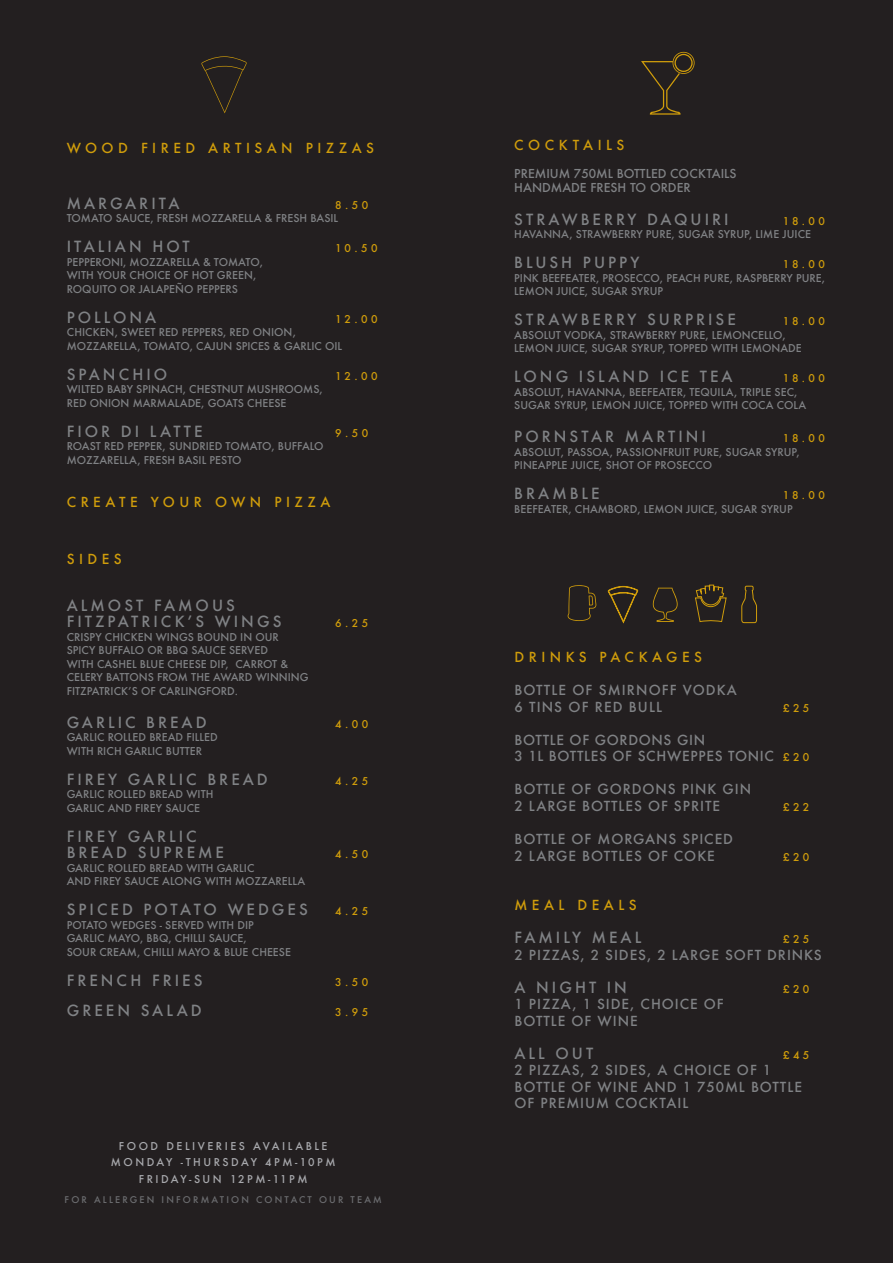
<style>
.page{position:relative;width:893px;height:1263px;background:#231f20}
.page>*{position:absolute;margin:0;border:0;box-sizing:border-box;transform-origin:0 0}
.t1{font:500 15px/16.5px "Futura";letter-spacing:.2em;color:#808285}
.t2{font:500 13.5px/16.5px "Futura";letter-spacing:.07em;color:#808285}
.t3{font:500 13.5px "Futura";letter-spacing:.33em;color:#d09d0b}
.t4{font:500 13.5px "Futura";letter-spacing:.05em;color:#808285}
.t5{font:500 12px "Futura";color:#808285}
.t6{font:500 10.5px/13.5px "Futura";color:#808285}
.t7{font:500 10.5px "Futura";letter-spacing:.33em;color:#d09d0b}
.t8{font:500 10.5px "Futura";letter-spacing:.24em;color:#a8a9ad}
.t9{font:500 9px "Futura";letter-spacing:.24em;color:#6c6d70}
.s1{font-size:10.5px;color:#d09d0b}
</style>
<div class="page">
<svg style="left:201px;top:56px;width:46px;height:57px"></svg>
<svg style="left:641px;top:52px;width:54px;height:63px"></svg>
<svg style="left:653px;top:588px;width:25px;height:34px"></svg>
<svg style="left:695px;top:584px;width:62px;height:39px"></svg>
<svg style="left:608px;top:586px;width:30px;height:37px"></svg>
<svg style="left:567px;top:585px;width:29px;height:36px"></svg>
<p class="t3" style="left:67px;top:139px;width:309px">WOOD FIRED ARTISAN PIZZAS</p>
<p class="t1" style="left:67px;top:195px;width:114px">MARGARITA</p>
<p class="t7" style="left:335px;top:197px;width:35px">8.50</p>
<p class="t6" style="left:67px;top:211px;width:273px">TOMATO SAUCE, FRESH MOZZARELLA &amp; FRESH BASIL</p>
<p class="t1" style="left:67px;top:238px;width:124px">ITALIAN HOT</p>
<p class="t7" style="left:335px;top:241px;width:44px">10.50</p>
<p class="t6" style="left:67px;top:255px;width:198px">PEPPERONI, MOZZARELLA &amp; TOMATO,<br>WITH YOUR CHOICE OF HOT GREEN,</p>
<p class="t6" style="left:67px;top:282px;width:173px">ROQUITO OR JALAPEÑO PEPPERS</p>
<p class="t1" style="left:67px;top:309px;width:91px">POLLONA</p>
<p class="t7" style="left:335px;top:311px;width:44px">12.00</p>
<p class="t6" style="left:67px;top:325px;width:231px">CHICKEN, SWEET RED PEPPERS, RED ONION,</p>
<p class="t6" style="left:67px;top:339px;width:277px">MOZZARELLA, TOMATO, CAJUN SPICES &amp; GARLIC OIL</p>
<p class="t1" style="left:67px;top:366px;width:102px">SPANCHIO</p>
<p class="t7" style="left:335px;top:368px;width:44px">12.00</p>
<p class="t6" style="left:67px;top:382px;width:257px">WILTED BABY SPINACH, CHESTNUT MUSHROOMS,</p>
<p class="t6" style="left:67px;top:396px;width:221px">RED ONION MARMALADE, GOATS CHEESE</p>
<p class="t1" style="left:67px;top:423px;width:137px">FIOR DI LATTE</p>
<p class="t7" style="left:335px;top:425px;width:35px">9.50</p>
<p class="t6" style="left:67px;top:439px;width:258px">ROAST RED PEPPER, SUNDRIED TOMATO, BUFFALO<br>MOZZARELLA, FRESH BASIL PESTO</p>
<p class="t3" style="left:67px;top:493px;width:265px">CREATE YOUR OWN PIZZA</p>
<p class="t3" style="left:67px;top:550px;width:56px">SIDES</p>
<p class="t1" style="left:67px;top:597px;width:216px">ALMOST FAMOUS<br>FITZPATRICK’S WINGS</p>
<p class="t7" style="left:335px;top:616px;width:35px">6.25</p>
<p class="t6" style="left:67px;top:630px;width:214px">CRISPY CHICKEN WINGS BOUND IN OUR</p>
<p class="t6" style="left:67px;top:643px;width:203px">SPICY BUFFALO OR BBQ SAUCE SERVED</p>
<p class="t6" style="left:67px;top:657px;width:223px">WITH CASHEL BLUE CHEESE DIP, CARROT &amp;</p>
<p class="t6" style="left:67px;top:670px;width:243px">CELERY BATTONS FROM THE AWARD WINNING<br>FITZPATRICK’S OF CARLINGFORD.</p>
<p class="t1" style="left:67px;top:714px;width:141px">GARLIC BREAD</p>
<p class="t7" style="left:335px;top:716px;width:35px">4.00</p>
<p class="t6" style="left:67px;top:730px;width:152px">GARLIC ROLLED BREAD FILLED</p>
<p class="t6" style="left:67px;top:744px;width:137px">WITH RICH GARLIC BUTTER</p>
<p class="t1" style="left:67px;top:771px;width:203px">FIREY GARLIC BREAD</p>
<p class="t7" style="left:335px;top:773px;width:35px">4.25</p>
<p class="t6" style="left:67px;top:787px;width:148px">GARLIC ROLLED BREAD WITH</p>
<p class="t6" style="left:67px;top:801px;width:135px">GARLIC AND FIREY SAUCE</p>
<p class="t1" style="left:67px;top:828px;width:132px">FIREY GARLIC</p>
<p class="t1" style="left:67px;top:844px;width:159px">BREAD SUPREME</p>
<p class="t7" style="left:335px;top:847px;width:35px">4.50</p>
<p class="t6" style="left:67px;top:861px;width:189px">GARLIC ROLLED BREAD WITH GARLIC</p>
<p class="t6" style="left:67px;top:874px;width:240px">AND FIREY SAUCE ALONG WITH MOZZARELLA</p>
<p class="t1" style="left:67px;top:901px;width:243px">SPICED POTATO WEDGES</p>
<p class="t7" style="left:335px;top:904px;width:35px">4.25</p>
<p class="t6" style="left:67px;top:918px;width:189px">POTATO WEDGES - SERVED WITH DIP</p>
<p class="t6" style="left:67px;top:931px;width:226px">GARLIC MAYO, BBQ, CHILLI SAUCE,<br>SOUR CREAM, CHILLI MAYO &amp; BLUE CHEESE</p>
<p class="t1" style="left:67px;top:972px;width:137px">FRENCH FRIES</p>
<p class="t7" style="left:335px;top:974px;width:35px">3.50</p>
<p class="t1" style="left:67px;top:1002px;width:136px">GREEN SALAD</p>
<p class="t7" style="left:335px;top:1004px;width:35px">3.95</p>
<p class="t8" style="left:119px;top:1139px;width:210px">FOOD DELIVERIES AVAILABLE</p>
<p class="t8" style="left:111px;top:1155px;width:226px">MONDAY -THURSDAY 4PM-10PM</p>
<p class="t8" style="left:139px;top:1172px;width:170px">FRIDAY-SUN 12PM-11PM</p>
<p class="t9" style="left:65px;top:1194px;width:319px">FOR ALLERGEN INFORMATION CONTACT OUR TEAM</p>
<p class="t3" style="left:514px;top:135px;width:112px">COCKTAILS</p>
<p class="t5" style="left:514px;top:166px;width:224px">PREMIUM 750ML BOTTLED COCKTAILS</p>
<p class="t5" style="left:514px;top:179px;width:178px">HANDMADE FRESH TO ORDER</p>
<p class="t1" style="left:514px;top:211px;width:216px">STRAWBERRY DAQUIRI</p>
<p class="t7" style="left:783px;top:214px;width:44px">18.00</p>
<p class="t6" style="left:514px;top:227px;width:298px">HAVANNA, STRAWBERRY PURE, SUGAR SYRUP, LIME JUICE</p>
<p class="t1" style="left:514px;top:254px;width:127px">BLUSH PUPPY</p>
<p class="t7" style="left:783px;top:257px;width:44px">18.00</p>
<p class="t6" style="left:514px;top:271px;width:312px">PINK BEEFEATER, PROSECCO, PEACH PURE, RASPBERRY PURE,</p>
<p class="t6" style="left:514px;top:284px;width:150px">LEMON JUICE, SUGAR SYRUP</p>
<p class="t1" style="left:514px;top:311px;width:223px">STRAWBERRY SURPRISE</p>
<p class="t7" style="left:783px;top:314px;width:44px">18.00</p>
<p class="t6" style="left:514px;top:328px;width:289px">ABSOLUT VODKA, STRAWBERRY PURE, LEMONCELLO,<br>LEMON JUICE, SUGAR SYRUP, TOPPED WITH LEMONADE</p>
<p class="t1" style="left:514px;top:368px;width:220px">LONG ISLAND ICE TEA</p>
<p class="t7" style="left:783px;top:371px;width:44px">18.00</p>
<p class="t6" style="left:514px;top:385px;width:293px">ABSOLUT, HAVANNA, BEEFEATER, TEQUILA, TRIPLE SEC,<br>SUGAR SYRUP, LEMON JUICE, TOPPED WITH COCA COLA</p>
<p class="t1" style="left:514px;top:428px;width:193px">PORNSTAR MARTINI</p>
<p class="t7" style="left:783px;top:431px;width:44px">18.00</p>
<p class="t6" style="left:514px;top:445px;width:287px">ABSOLUT, PASSOA, PASSIONFRUIT PURE, SUGAR SYRUP,<br>PINEAPPLE JUICE, SHOT OF PROSECCO</p>
<p class="t1" style="left:514px;top:485px;width:87px">BRAMBLE</p>
<p class="t7" style="left:783px;top:488px;width:44px">18.00</p>
<p class="t6" style="left:514px;top:502px;width:280px">BEEFEATER, CHAMBORD, LEMON JUICE, SUGAR SYRUP</p>
<p class="t3" style="left:514px;top:648px;width:189px">DRINKS PACKAGES</p>
<p class="t2" style="left:514px;top:682px;width:224px">BOTTLE OF SMIRNOFF VODKA</p>
<p class="t2" style="left:514px;top:698px;width:149px">6 TINS OF RED BULL</p>
<p class="t7" style="left:783px;top:701px;width:28px">£25</p>
<p class="t4" style="left:514px;top:731px;width:192px">BOTTLE OF GORDONS GIN</p>
<p class="t4" style="left:514px;top:747px;width:296px">3 1L BOTTLES OF SCHWEPPES TONIC <span class="s1">£ 2 0</span></p>
<p class="t2" style="left:514px;top:781px;width:238px">BOTTLE OF GORDONS PINK GIN</p>
<p class="t2" style="left:514px;top:797px;width:207px">2 LARGE BOTTLES OF SPRITE</p>
<p class="t7" style="left:783px;top:800px;width:28px">£22</p>
<p class="t2" style="left:514px;top:830px;width:220px">BOTTLE OF MORGANS SPICED</p>
<p class="t2" style="left:514px;top:847px;width:202px">2 LARGE BOTTLES OF COKE</p>
<p class="t7" style="left:783px;top:849px;width:28px">£20</p>
<p class="t3" style="left:514px;top:896px;width:124px">MEAL DEALS</p>
<p class="t1" style="left:514px;top:929px;width:128px">FAMILY MEAL</p>
<p class="t7" style="left:783px;top:932px;width:28px">£25</p>
<p class="t2" style="left:514px;top:946px;width:309px">2 PIZZAS, 2 SIDES, 2 LARGE SOFT DRINKS</p>
<p class="t1" style="left:514px;top:978px;width:114px">A NIGHT IN</p>
<p class="t7" style="left:783px;top:981px;width:28px">£20</p>
<p class="t2" style="left:514px;top:995px;width:211px">1 PIZZA, 1 SIDE, CHOICE OF</p>
<p class="t2" style="left:514px;top:1012px;width:125px">BOTTLE OF WINE</p>
<p class="t1" style="left:514px;top:1044px;width:80px">ALL OUT</p>
<p class="t7" style="left:783px;top:1047px;width:28px">£45</p>
<p class="t2" style="left:514px;top:1061px;width:289px">2 PIZZAS, 2 SIDES, A CHOICE OF 1<br>BOTTLE OF WINE AND 1 750ML BOTTLE<br>OF PREMIUM COCKTAIL</p>
</div>
